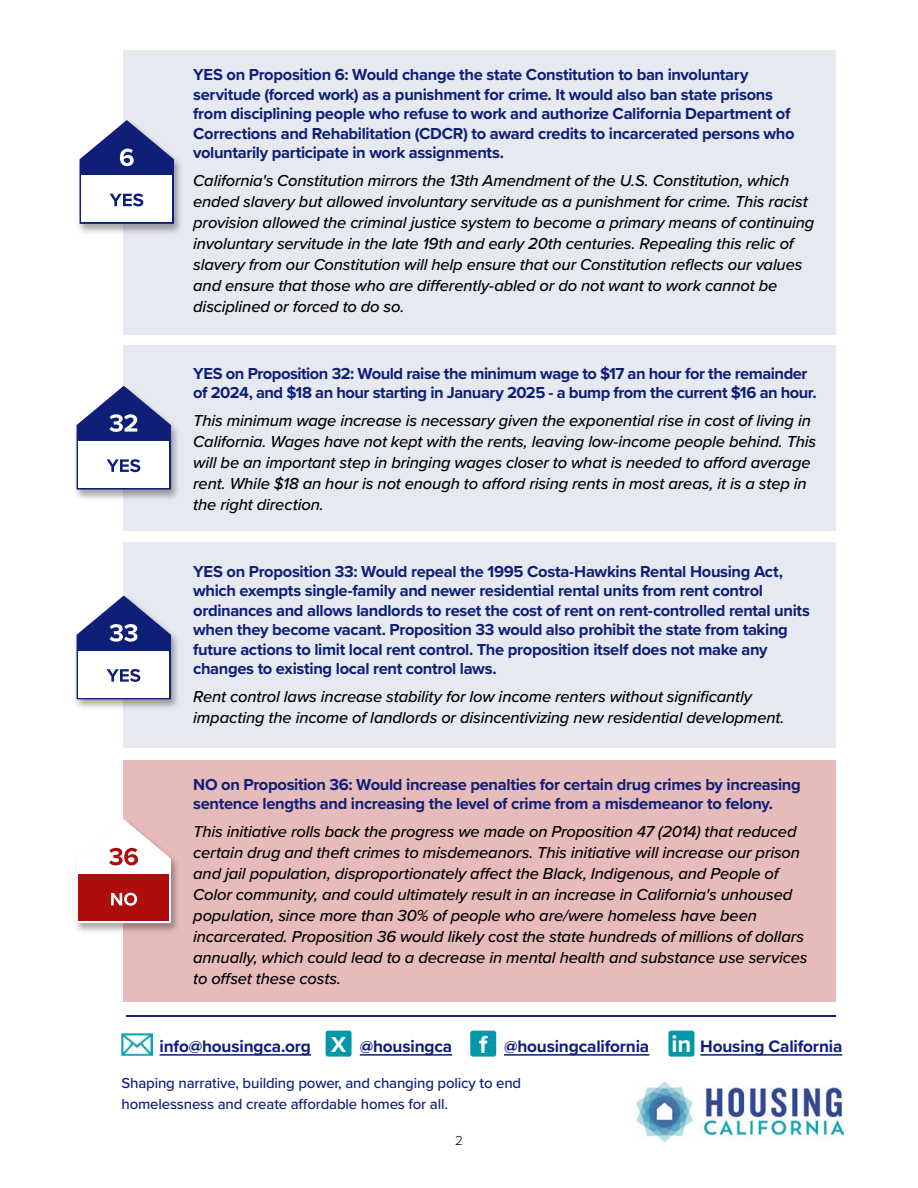
<style>
.page{position:relative;width:918px;height:1188px;background:#fff}
.page>*{position:absolute;margin:0;border:0;box-sizing:border-box;transform-origin:0 0}
.t1{font:700 17.25px "Proxima Nova";letter-spacing:-.01em;color:#0f1f77}
.t2{font:italic 500 16.5px/21px "Proxima Nova";letter-spacing:-.01em;color:#000}
.t3{font:700 16.5px/19.5px "Proxima Nova";letter-spacing:-.02em;color:#0f1f77}
.t4{font:500 15px/21px "Proxima Nova";letter-spacing:-.01em;color:#0f1f77}
.t5{font:300 13.5px "Proxima Nova";color:#000}
.s1{font-size:22.5px;color:#fff}
.s2{font-size:25.5px;color:#fff}
.s3{font-size:24px;color:#fff}
</style>
<div class="page">
<div style="left:123px;top:760px;width:713px;height:242px;background:#e8bbbb"></div>
<div style="left:123px;top:50px;width:713px;height:285px;background:#e7e9f1"></div>
<div style="left:123px;top:346px;width:713px;height:185px;background:#e7e9f1"></div>
<div style="left:123px;top:542px;width:713px;height:206px;background:#e7e9f1"></div>
<div style="left:76px;top:119px;width:108px;height:117px;background:#000;opacity:.35"></div>
<svg style="left:80px;top:120px;width:94px;height:104px"></svg>
<div style="left:73px;top:385px;width:108px;height:116px;background:#000;opacity:.35"></div>
<svg style="left:77px;top:386px;width:94px;height:104px"></svg>
<div style="left:73px;top:594px;width:108px;height:117px;background:#000;opacity:.35"></div>
<svg style="left:77px;top:595px;width:94px;height:104px"></svg>
<div style="left:73px;top:818px;width:108px;height:117px;background:#000;opacity:.35"></div>
<svg style="left:77px;top:819px;width:94px;height:104px"></svg>
<hr style="left:127px;top:1016px;width:709px;height:1px;background:#0f1f77">
<img style="left:122px;top:1033px;width:30px;height:23px">
<hr style="left:160px;top:1054px;width:151px;height:2px;background:#0f1f77">
<hr style="left:360px;top:1054px;width:92px;height:2px;background:#0f1f77">
<div style="left:326px;top:1031px;width:26px;height:26px;background:#0097a8;border-radius:2px"></div>
<hr style="left:504px;top:1054px;width:145px;height:2px;background:#0f1f77">
<div style="left:470px;top:1031px;width:26px;height:26px;background:#0097a8;border-radius:2px"></div>
<hr style="left:700px;top:1054px;width:142px;height:2px;background:#0f1f77">
<div style="left:669px;top:1031px;width:25px;height:26px;background:#0097a8;border-radius:2px"></div>
<img style="left:636px;top:1083px;width:207px;height:58px">
<p class="t3" style="left:193px;top:65px;width:603px">YES on Proposition 6: Would change the state Constitution to ban involuntary servitude (forced work) as a punishment for crime. It would also ban state prisons from disciplining people who refuse to work and authorize California Department of Corrections and Rehabilitation (CDCR) to award credits to incarcerated persons who voluntarily participate in work assignments.</p>
<p class="t2" style="left:193px;top:169px;width:623px">California's Constitution mirrors the 13th Amendment of the U.S. Constitution, which ended slavery but allowed involuntary servitude as a punishment for crime. This racist provision allowed the criminal justice system to become a primary means of continuing involuntary servitude in the late 19th and early 20th centuries. Repealing this relic of slavery from our Constitution will help ensure that our Constitution reflects our values and ensure that those who are differently-abled or do not want to work cannot be disciplined or forced to do so.</p>
<p class="t3" style="left:193px;top:363px;width:625px">YES on Proposition 32: Would raise the minimum wage to $17 an hour for the remainder of 2024, and $18 an hour starting in January 2025 - a bump from the current $16 an hour.</p>
<p class="t2" style="left:193px;top:409px;width:625px">This minimum wage increase is necessary given the exponential rise in cost of living in California. Wages have not kept with the rents, leaving low-income people behind. This will be an important step in bringing wages closer to what is needed to afford average rent. While $18 an hour is not enough to afford rising rents in most areas, it is a step in the right direction.</p>
<p class="t3" style="left:193px;top:561px;width:618px">YES on Proposition 33: Would repeal the 1995 Costa-Hawkins Rental Housing Act, which exempts single-family and newer residential rental units from rent control ordinances and allows landlords to reset the cost of rent on rent-controlled rental units when they become vacant. Proposition 33 would also prohibit the state from taking future actions to limit local rent control. The proposition itself does not make any changes to existing local rent control laws.</p>
<p class="t2" style="left:193px;top:686px;width:593px">Rent control laws increase stability for low income renters without significantly impacting the income of landlords or disincentivizing new residential development.</p>
<p class="t3" style="left:193px;top:774px;width:609px">NO on Proposition 36: Would increase penalties for certain drug crimes by increasing sentence lengths and increasing the level of crime from a misdemeanor to felony.</p>
<p class="t2" style="left:193px;top:821px;width:616px">This initiative rolls back the progress we made on Proposition 47 (2014) that reduced certain drug and theft crimes to misdemeanors. This initiative will increase our prison and jail population, disproportionately affect the Black, Indigenous, and People of Color community, and could ultimately result in an increase in California's unhoused population, since more than 30% of people who are/were homeless have been incarcerated. Proposition 36 would likely cost the state hundreds of millions of dollars annually, which could lead to a decrease in mental health and substance use services to offset these costs.</p>
<p class="t1" style="left:160px;top:1034px;width:188px">info@housingca.org <span class="s1">X</span></p>
<p class="t1" style="left:360px;top:1034px;width:130px">@housingca <span class="s2">f</span></p>
<p class="t1" style="left:504px;top:1034px;width:189px">@housingcalifornia <span class="s3">in</span></p>
<p class="t1" style="left:700px;top:1034px;width:144px">Housing California</p>
<p class="t4" style="left:121px;top:1072px;width:401px">Shaping narrative, building power, and changing policy to end homelessness and create affordable homes for all.</p>
<p class="t5" style="left:455px;top:1130px;width:9px">2</p>
</div>
